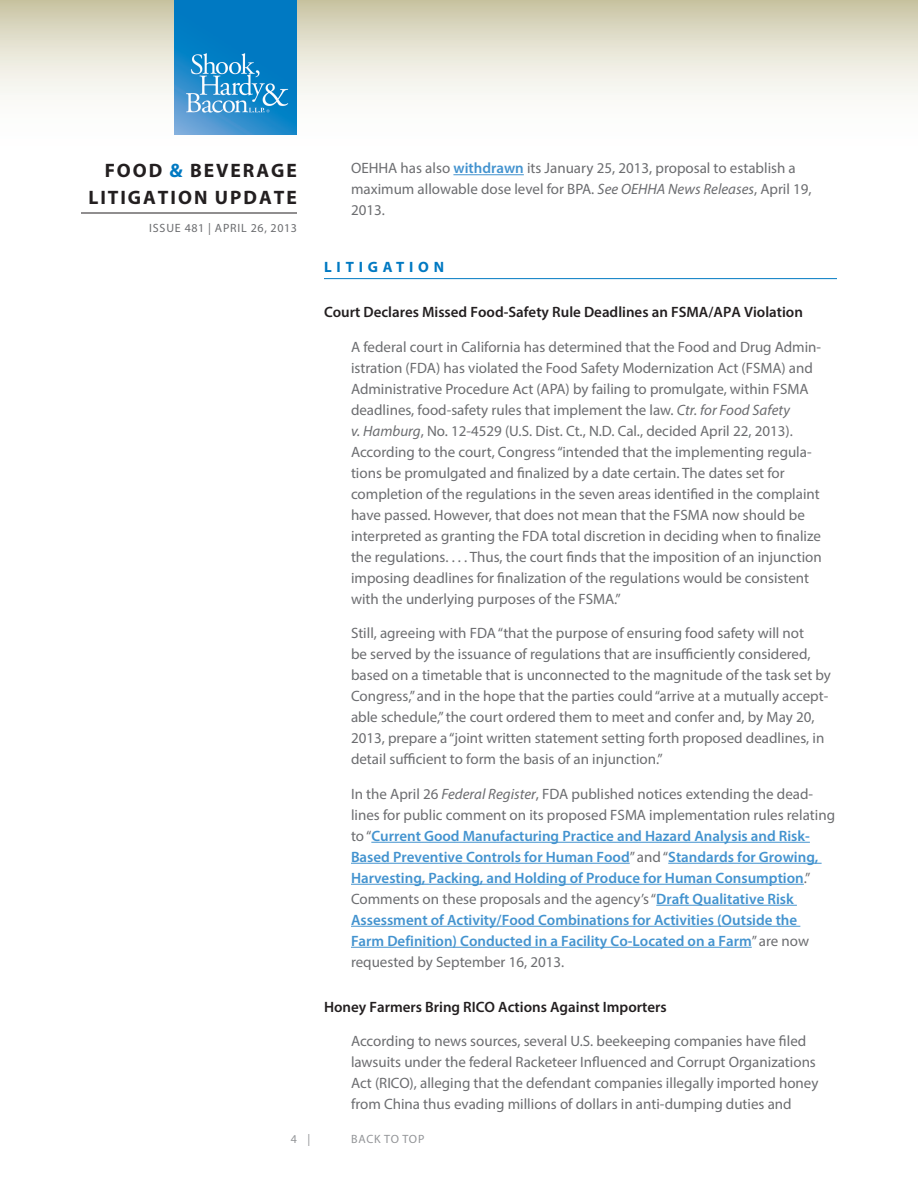
<style>
.page{position:relative;width:918px;height:1188px;background:#fff}
.page>*{position:absolute;margin:0;border:0;box-sizing:border-box;transform-origin:0 0}
.t1{font:700 19.5px/27px "Myriad Pro";letter-spacing:.1em;color:#231f20;text-align:right}
.Body{font:15px/21px "Myriad Pro";color:#6c6d70}
.Body-2{font:600 15px/21px "Myriad Pro";color:#4393cf}
.Subhead{font:600 15px "Myriad Pro";color:#231f20}
.Head{font:700 15px "Myriad Pro";letter-spacing:.32em;color:#0079c2}
.t2{font:12px "Myriad Pro";letter-spacing:.07em;color:#6c6d70}
.t3{font:12px "Myriad Pro";letter-spacing:.06em;color:#939598}
.s1{color:#0079c2}
.s2{font-weight:600;color:#4393cf}
.s3{font-style:italic}
.s4{font-weight:400;color:#6c6d70}
.s5{font-weight:400;font-style:italic;color:#6c6d70}
</style>
<div class="page">
<svg style="left:0;top:0;width:918px;height:176px"></svg>
<hr style="left:81px;top:213px;width:216px;height:1px;background:#231f20">
<img style="left:175px;top:0;width:122px;height:135px">
<hr style="left:453px;top:174px;width:71px;height:1px;background:#4393cf">
<hr style="left:324px;top:278px;width:513px;height:1px;background:#0079c2">
<hr style="left:371px;top:842px;width:439px;height:1px;background:#4393cf">
<hr style="left:351px;top:863px;width:279px;height:1px;background:#4393cf">
<hr style="left:668px;top:863px;width:154px;height:1px;background:#4393cf">
<hr style="left:351px;top:884px;width:453px;height:1px;background:#4393cf">
<hr style="left:656px;top:905px;width:141px;height:1px;background:#4393cf">
<hr style="left:351px;top:926px;width:449px;height:1px;background:#4393cf">
<hr style="left:351px;top:947px;width:401px;height:1px;background:#4393cf">
<h1 class="t1" style="left:88px;top:156px;width:210px">FOOD <span class="s1">&amp;</span> BEVERAGE<br>LITIGATION UPDATE</h1>
<p class="t2" style="left:149px;top:221px;width:149px">ISSUE 481 | APRIL 26, 2013</p>
<p class="Body" style="left:351px;top:157px;width:462px">OEHHA has also <span class="s2">withdrawn</span> its January 25, 2013, proposal to establish a maximum allowable dose level for BPA. <span class="s3">See OEHHA News Releases</span>, April 19,<br>2013.</p>
<p class="Head" style="left:324px;top:257px;width:122px">LITIGATION</p>
<p class="Subhead" style="left:324px;top:303px;width:480px">Court Declares Missed Food-Safety Rule Deadlines an FSMA/APA Violation</p>
<p class="Body" style="left:351px;top:336px;width:472px">A federal court in California has determined that the Food and Drug Admin&shy;istration (FDA) has violated the Food Safety Modernization Act (FSMA) and Administrative Procedure Act (APA) by failing to promulgate, within FSMA deadlines, food-safety rules that implement the law. <span class="s3">Ctr. for Food Safety<br>v. Hamburg</span>, No. 12-4529 (U.S. Dist. Ct., N.D. Cal., decided April 22, 2013).<br>According to the court, Congress “intended that the implementing regula&shy;tions be promulgated and finalized by a date certain. The dates set for completion of the regulations in the seven areas identified in the complaint have passed. However, that does not mean that the FSMA now should be interpreted as granting the FDA total discretion in deciding when to finalize the regulations. . . . Thus, the court finds that the imposition of an injunction imposing deadlines for finalization of the regulations would be consistent with the underlying purposes of the FSMA.”</p>
<p class="Body" style="left:351px;top:622px;width:482px">Still, agreeing with FDA “that the purpose of ensuring food safety will not<br>be served by the issuance of regulations that are insufficiently considered, based on a timetable that is unconnected to the magnitude of the task set by Congress,” and in the hope that the parties could “arrive at a mutually accept&shy;able schedule,” the court ordered them to meet and confer and, by May 20, 2013, prepare a “joint written statement setting forth proposed deadlines, in detail sufficient to form the basis of an injunction.”</p>
<p class="Body-2" style="left:351px;top:783px;width:486px"><span class="s4">In the April 26</span> <span class="s5">Federal Register</span><span class="s4">, FDA published notices extending the dead&shy;lines for public comment on its proposed FSMA implementation rules relating to “</span>Current Good Manufacturing Practice and Hazard Analysis and Risk-Based Preventive Controls for Human Food<span class="s4">” and “</span>Standards for Growing, Harvesting, Packing, and Holding of Produce for Human Consumption<span class="s4">.” Comments on these proposals and the agency’s “</span>Draft Qualitative Risk Assessment of Activity/Food Combinations for Activities (Outside the<br>Farm Definition) Conducted in a Facility Co-Located on a Farm<span class="s4">” are now requested by September 16, 2013.</span></p>
<p class="Subhead" style="left:324px;top:997px;width:344px">Honey Farmers Bring RICO Actions Against Importers</p>
<p class="Body" style="left:351px;top:1030px;width:469px">According to news sources, several U.S. beekeeping companies have filed lawsuits under the federal Racketeer Influenced and Corrupt Organizations Act (RICO), alleging that the defendant companies illegally imported honey from China thus evading millions of dollars in anti-dumping duties and</p>
<p class="t3" style="left:291px;top:1132px;width:21px">4 |</p>
<p class="t3" style="left:351px;top:1132px;width:75px">BACK TO TOP</p>
</div>
